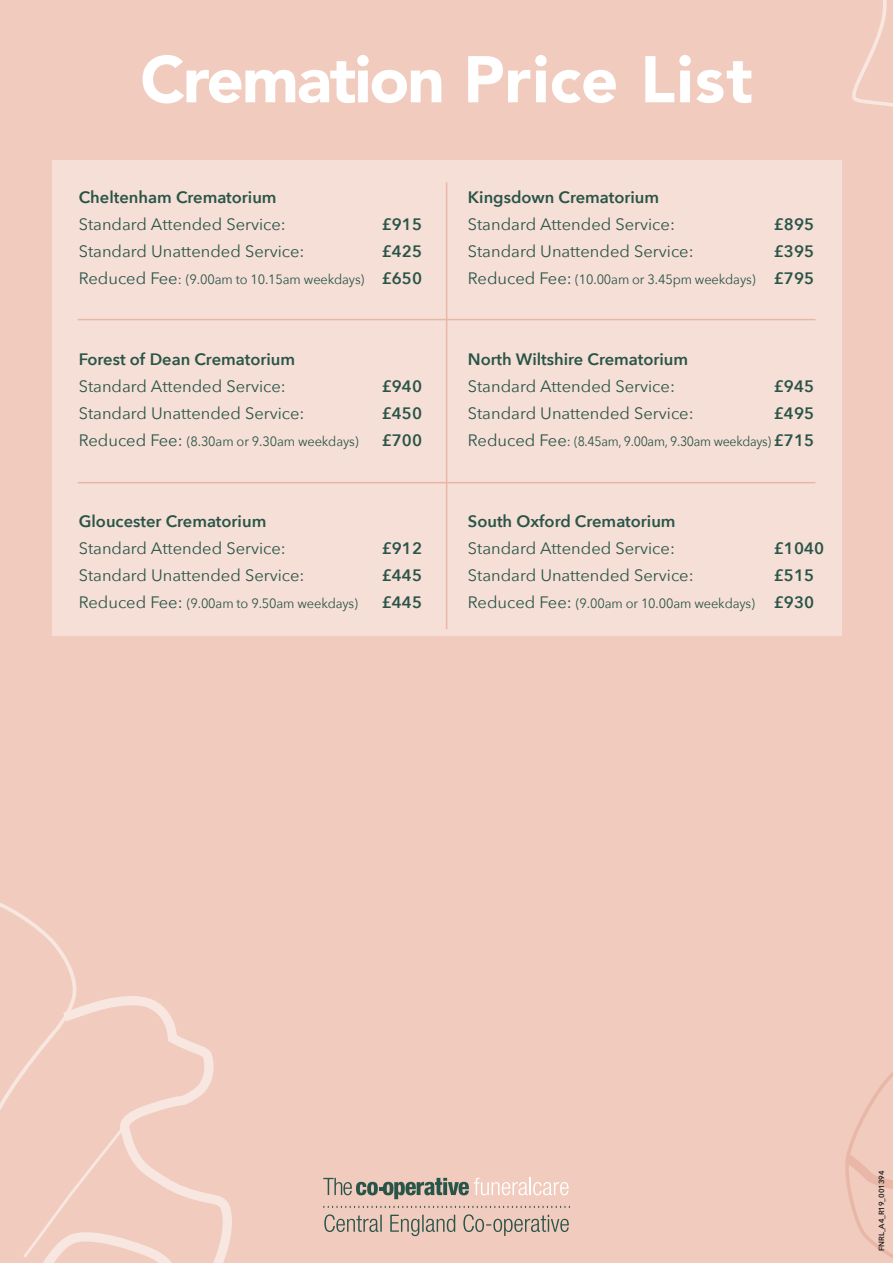
<style>
.page{position:relative;width:893px;height:1263px;background:#f0cbbe}
.page>*{position:absolute;margin:0;border:0;box-sizing:border-box;transform-origin:0 0}
.t1{font:900 65.25px "Avenir";letter-spacing:-.03em;color:#fff}
.t2{font:16.5px "Avenir Next";color:#295448}
.t3{font:600 16.5px "Avenir Next";color:#295448}
.t4{font:13.5px "Avenir Next";letter-spacing:-.01em;color:#295448;scale:.95 1}
.t5{font:13.5px "Avenir Next";letter-spacing:-.01em;color:#295448}
.t6{font:600 7.5px "Avenir Next";letter-spacing:-.01em;color:#231f20}
.s1{font-size:16.5px}
.s2{font-weight:600;font-size:16.5px}
</style>
<div class="page">
<svg style="left:130px;top:996px;width:102px;height:267px"></svg>
<div style="left:52px;top:160px;width:789px;height:476px;background:#f6dfd6"></div>
<svg style="left:323px;top:1178px;width:246px;height:21px"></svg>
<svg style="left:323px;top:1206px;width:247px;height:2px"></svg>
<svg style="left:324px;top:1214px;width:245px;height:22px"></svg>
<hr style="left:78px;top:319px;width:737px;height:1px;background:#e9b7a7">
<hr style="left:446px;top:182px;width:1px;height:447px;background:#e9b7a7">
<hr style="left:78px;top:482px;width:737px;height:1px;background:#e9b7a7">
<svg style="left:0;top:903px;width:130px;height:360px"></svg>
<svg style="left:852px;top:0;width:41px;height:107px"></svg>
<svg style="left:845px;top:1072px;width:48px;height:186px"></svg>
<h1 class="t1" style="left:140px;top:24px;width:614px">Cremation Price List</h1>
<p class="t3" style="left:79px;top:183px;width:199px">Cheltenham Crematorium</p>
<p class="t2" style="left:79px;top:210px;width:209px">Standard Attended Service:</p>
<p class="t3" style="left:382px;top:210px;width:42px">£915</p>
<p class="t2" style="left:79px;top:237px;width:227px">Standard Unattended Service:</p>
<p class="t3" style="left:382px;top:237px;width:42px">£425</p>
<p class="t5" style="left:79px;top:268px;width:345px"><span class="s1">Reduced Fee</span>: (9.00am to 10.15am weekdays) <span class="s2">£650</span></p>
<p class="t3" style="left:79px;top:345px;width:218px">Forest of Dean Crematorium</p>
<p class="t2" style="left:79px;top:372px;width:209px">Standard Attended Service:</p>
<p class="t3" style="left:382px;top:372px;width:42px">£940</p>
<p class="t2" style="left:79px;top:399px;width:227px">Standard Unattended Service:</p>
<p class="t3" style="left:382px;top:399px;width:42px">£450</p>
<p class="t4" style="left:79px;top:430px;width:296px"><span class="s1">Reduced Fee:</span> (8.30am or 9.30am weekdays)</p>
<p class="t3" style="left:382px;top:426px;width:42px">£700</p>
<p class="t3" style="left:79px;top:507px;width:189px">Gloucester Crematorium</p>
<p class="t2" style="left:79px;top:534px;width:209px">Standard Attended Service:</p>
<p class="t3" style="left:382px;top:534px;width:42px">£912</p>
<p class="t2" style="left:79px;top:561px;width:227px">Standard Unattended Service:</p>
<p class="t3" style="left:382px;top:561px;width:42px">£445</p>
<p class="t4" style="left:79px;top:592px;width:295px"><span class="s1">Reduced Fee:</span> (9.00am to 9.50am weekdays)</p>
<p class="t3" style="left:382px;top:588px;width:42px">£445</p>
<p class="t3" style="left:468px;top:183px;width:193px">Kingsdown Crematorium</p>
<p class="t2" style="left:468px;top:211px;width:209px">Standard Attended Service:</p>
<p class="t3" style="left:774px;top:210px;width:42px">£895</p>
<p class="t2" style="left:468px;top:237px;width:227px">Standard Unattended Service:</p>
<p class="t3" style="left:774px;top:237px;width:42px">£395</p>
<p class="t4" style="left:468px;top:268px;width:366px"><span class="s1">Reduced Fee:</span> (10.00am or 3.45pm weekdays) <span class="s2">£795</span></p>
<p class="t3" style="left:468px;top:345px;width:222px">North Wiltshire Crematorium</p>
<p class="t2" style="left:468px;top:372px;width:209px">Standard Attended Service:</p>
<p class="t3" style="left:774px;top:372px;width:42px">£945</p>
<p class="t2" style="left:468px;top:399px;width:227px">Standard Unattended Service:</p>
<p class="t3" style="left:774px;top:399px;width:42px">£495</p>
<p class="t5" style="left:468px;top:430px;width:348px"><span class="s1">Reduced Fee</span>: (8.45am, 9.00am, 9.30am weekdays) <span class="s2">£715</span></p>
<p class="t3" style="left:468px;top:507px;width:209px">South Oxford Crematorium</p>
<p class="t2" style="left:468px;top:534px;width:209px">Standard Attended Service:</p>
<p class="t3" style="left:774px;top:534px;width:52px">£1040</p>
<p class="t2" style="left:468px;top:561px;width:227px">Standard Unattended Service:</p>
<p class="t3" style="left:774px;top:561px;width:42px">£515</p>
<p class="t4" style="left:468px;top:592px;width:366px"><span class="s1">Reduced Fee:</span> (9.00am or 10.00am weekdays) <span class="s2">£930</span></p>
<p class="t6" style="left:875px;top:1251px;width:81px;rotate:-90deg">FNRL_A4_R19_001394</p>
</div>
